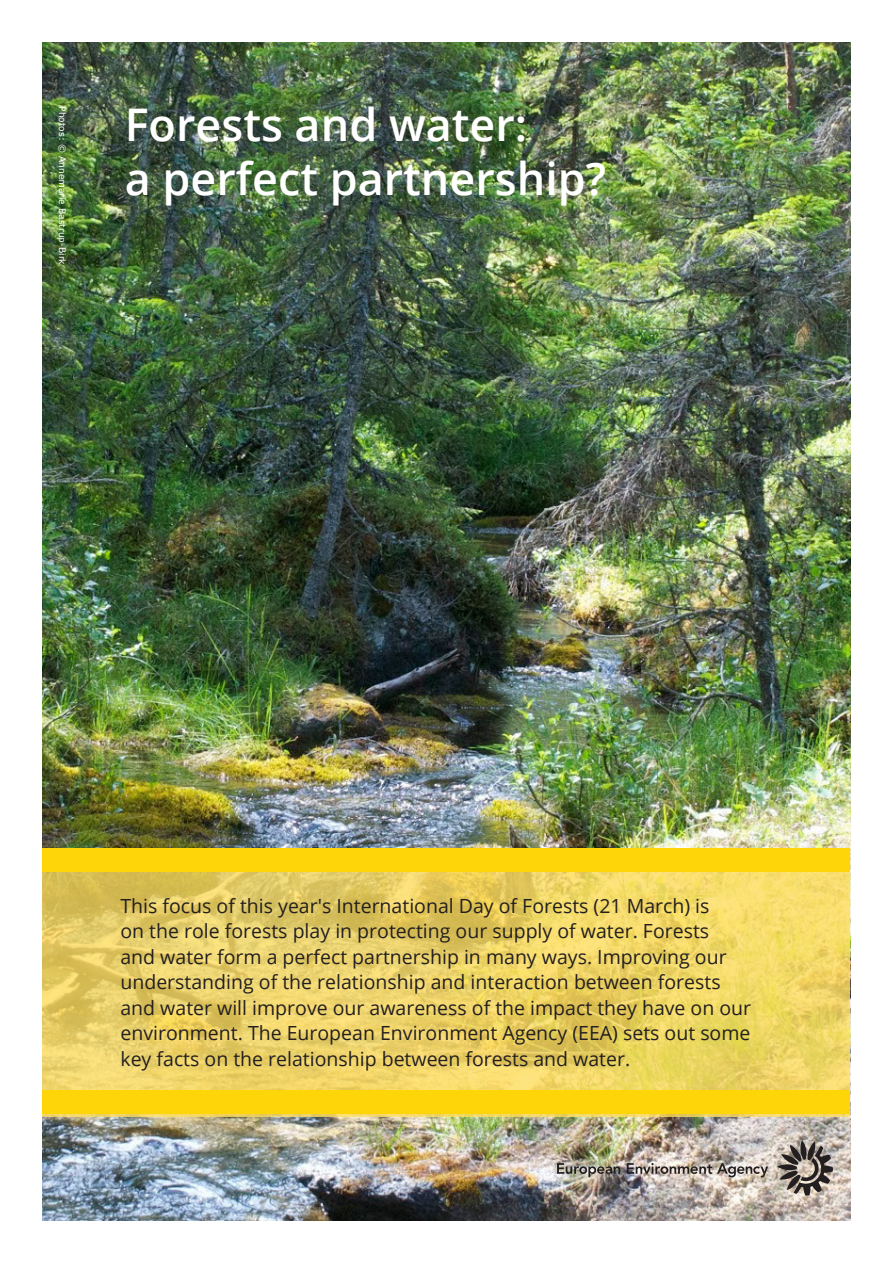
<style>
.page{position:relative;width:893px;height:1263px;background:#fff}
.page>*{position:absolute;margin:0;border:0;box-sizing:border-box;transform-origin:0 0}
.t1{font:600 45px/54px "Open Sans";color:#fff}
.Body_text{font:19.5px/25.5px "Open Sans";color:#231f20}
.t2{font:9px "Verdana";color:#fff}
</style>
<div class="page">
<img style="left:43px;top:43px;width:807px;height:1177px">
<svg style="left:43px;top:872px;width:807px;height:244px;background:#ebd166"></svg>
<div style="left:43px;top:848px;width:807px;height:24px;background:#fed508"></div>
<div style="left:43px;top:1091px;width:807px;height:23px;background:#fed508"></div>
<svg style="left:557px;top:1163px;width:63px;height:14px"></svg>
<svg style="left:627px;top:1163px;width:141px;height:14px;background:#a69d97"></svg>
<svg style="left:777px;top:1140px;width:56px;height:55px;background:#8b827b"></svg>
<p class="t2" style="left:69px;top:106px;width:160px;rotate:90deg">Photos: © Annemarie Bastrup-Birk</p>
<p class="t1" style="left:125px;top:96px;width:483px">Forests and water:<br>a perfect partnership?</p>
<p class="Body_text" style="left:120px;top:892px;width:632px">This focus of this year's International Day of Forests (21 March) is<br>on the role forests play in protecting our supply of water. Forests<br>and water form a perfect partnership in many ways. Improving our understanding of the relationship and interaction between forests and water will improve our awareness of the impact they have on our environment. The European Environment Agency (EEA) sets out some key facts on the relationship between forests and water.</p>
</div>
